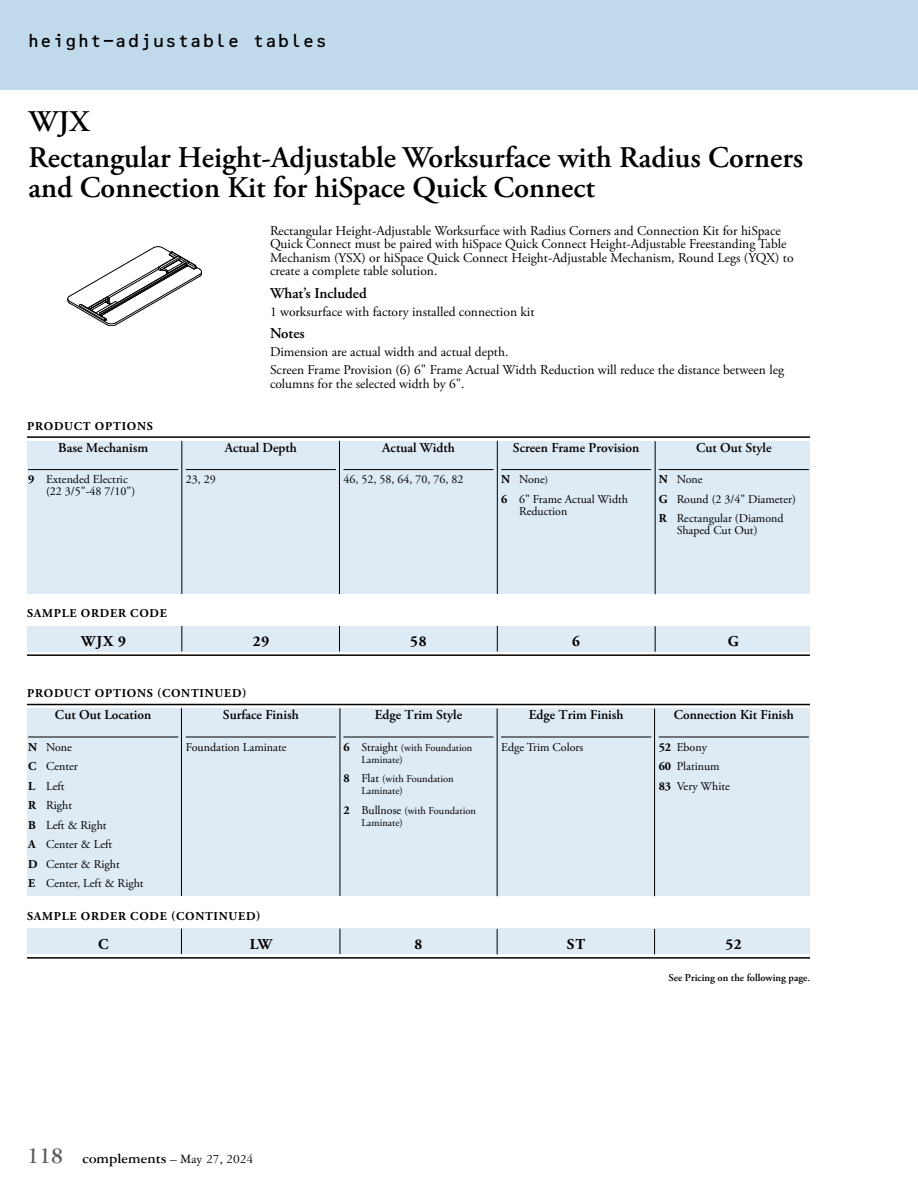
<style>
.page{position:relative;width:918px;height:1188px;background:#fff}
.page>*{position:absolute;margin:0;border:0;box-sizing:border-box;transform-origin:0 0}
.t1{font:600 30px/36px "Adobe Garamond Pro";color:#000}
.t2{font:18px "OCRB Std";letter-spacing:-.025em;color:#000}
.t3{font:700 15px "Garamond Three";color:#000}
.t4{font:600 15px "Adobe Garamond Pro";color:#000}
.t5{font:700 15px "Adobe Garamond Pro";letter-spacing:.05em;color:#000}
.t6{font:13.5px/13.5px "Adobe Garamond Pro";color:#000}
.t7{font:600 13.5px "Adobe Garamond Pro";color:#000}
.t8{font:12px/19.5px "Adobe Garamond Pro";color:#000}
.t9{font:700 12px "Adobe Garamond Pro";letter-spacing:.065em;color:#000}
.t10{font:10.5px/12px "Adobe Garamond Pro";color:#000}
.t11{font:600 10.5px "Adobe Garamond Pro";color:#000}
.s1{font-weight:700}
.s2{font-size:10.5px}
.s3{font-weight:700;font-size:12px}
.s4{font-size:12px}
.s5{font-size:24px;color:#58595b}
.s6{font-weight:400;font-size:13.5px}
</style>
<div class="page">
<div style="left:0;top:0;width:918px;height:90px;background:#c0daec"></div>
<svg style="left:68px;top:246px;width:134px;height:80px"></svg>
<div style="left:27px;top:708px;width:783px;height:188px;background:#deeaf4"></div>
<hr style="left:28px;top:737px;width:150px;height:1px;background:#000">
<hr style="left:186px;top:737px;width:150px;height:1px;background:#000">
<hr style="left:343px;top:737px;width:151px;height:1px;background:#000">
<hr style="left:501px;top:737px;width:150px;height:1px;background:#000">
<hr style="left:659px;top:737px;width:150px;height:1px;background:#000">
<div style="left:27px;top:441px;width:783px;height:153px;background:#deeaf4"></div>
<hr style="left:28px;top:469px;width:150px;height:1px;background:#000">
<hr style="left:186px;top:469px;width:150px;height:1px;background:#000">
<hr style="left:343px;top:469px;width:151px;height:1px;background:#000">
<hr style="left:501px;top:469px;width:150px;height:1px;background:#000">
<hr style="left:659px;top:469px;width:150px;height:1px;background:#000">
<hr style="left:27px;top:704px;width:783px;height:1px;background:#000">
<hr style="left:27px;top:436px;width:783px;height:2px;background:#000">
<hr style="left:654px;top:709px;width:1px;height:187px;background:#000">
<hr style="left:497px;top:709px;width:1px;height:187px;background:#000">
<hr style="left:655px;top:441px;width:1px;height:153px;background:#000">
<hr style="left:27px;top:957px;width:783px;height:2px;background:#000">
<hr style="left:27px;top:654px;width:783px;height:2px;background:#000">
<div style="left:27px;top:929px;width:783px;height:25px;background:#deeaf4"></div>
<div style="left:27px;top:626px;width:783px;height:25px;background:#deeaf4"></div>
<svg style="left:654px;top:929px;width:1px;height:25px"></svg>
<svg style="left:497px;top:929px;width:1px;height:25px"></svg>
<svg style="left:655px;top:626px;width:1px;height:26px"></svg>
<hr style="left:340px;top:708px;width:1px;height:188px;background:#000">
<hr style="left:497px;top:441px;width:1px;height:153px;background:#000">
<svg style="left:340px;top:929px;width:1px;height:25px"></svg>
<svg style="left:497px;top:626px;width:1px;height:25px"></svg>
<hr style="left:181px;top:708px;width:1px;height:188px;background:#000">
<hr style="left:182px;top:441px;width:1px;height:153px;background:#000">
<hr style="left:339px;top:441px;width:1px;height:153px;background:#000">
<svg style="left:181px;top:929px;width:1px;height:25px"></svg>
<svg style="left:182px;top:626px;width:1px;height:25px"></svg>
<svg style="left:339px;top:626px;width:1px;height:25px"></svg>
<h2 class="t2" style="left:27px;top:31px;width:302px">height-adjustable tables</h2>
<h1 class="t1" style="left:28px;top:104px;width:776px">WJX<br>Rectangular Height-Adjustable Worksurface with Radius Corners</h1>
<h1 class="t1" style="left:28px;top:170px;width:568px">and Connection Kit for hiSpace Quick Connect</h1>
<p class="t6" style="left:270px;top:224px;width:525px">Rectangular Height-Adjustable Worksurface with Radius Corners and Connection Kit for hiSpace Quick Connect must be paired with hiSpace Quick Connect Height-Adjustable Freestanding Table Mechanism (YSX) or hiSpace Quick Connect Height-Adjustable Mechanism, Round Legs (YQX) to create a complete table solution.</p>
<p class="t4" style="left:270px;top:284px;width:98px">What’s Included</p>
<p class="t6" style="left:270px;top:305px;width:266px">1 worksurface with factory installed connection kit</p>
<p class="t4" style="left:270px;top:325px;width:36px">Notes</p>
<p class="t6" style="left:270px;top:343px;width:516px;line-height:18px">Dimension are actual width and actual depth.<br>Screen Frame Provision (6) 6" Frame Actual Width Reduction will reduce the distance between leg</p>
<p class="t6" style="left:270px;top:377px;width:196px">columns for the selected width by 6".</p>
<p class="t9" style="left:27px;top:419px;width:127px">PRODUCT OPTIONS</p>
<p class="t7" style="left:58px;top:440px;width:90px">Base Mechanism</p>
<p class="t8" style="left:46px;top:474px;width:91px;line-height:12px;text-indent:-18px"><span class="s1">9</span> Extended Electric (22 3/5"-48 7/10")</p>
<p class="t8" style="left:186px;top:470px;width:32px">23, 29</p>
<p class="t7" style="left:225px;top:440px;width:74px">Actual Depth</p>
<p class="t9" style="left:27px;top:607px;width:141px">SAMPLE ORDER CODE</p>
<p class="t7" style="left:382px;top:440px;width:74px">Actual Width</p>
<p class="t8" style="left:343px;top:470px;width:122px">46, 52, 58, 64, 70, 76, 82</p>
<p class="t7" style="left:513px;top:440px;width:128px">Screen Frame Provision</p>
<p class="t8" style="left:501px;top:470px;width:128px"><span class="s1">N</span> None<span class="s2">)<br></span><span class="s1">6</span> 6" Frame Actual Width</p>
<p class="t8" style="left:519px;top:502px;width:50px">Reduction</p>
<p class="t7" style="left:696px;top:440px;width:77px">Cut Out Style</p>
<p class="t8" style="left:659px;top:470px;width:139px"><span class="s1">N</span> None<br><span class="s1">G</span> Round (2 3/4" Diameter)<br><span class="s1">R</span> Rectangular (Diamond</p>
<p class="t8" style="left:677px;top:521px;width:82px">Shaped Cut Out)</p>
<p class="t5" style="left:81px;top:633px;width:47px">WJX 9</p>
<p class="t5" style="left:253px;top:633px;width:18px">29</p>
<p class="t5" style="left:410px;top:633px;width:18px">58</p>
<p class="t5" style="left:572px;top:633px;width:9px">6</p>
<p class="t5" style="left:728px;top:633px;width:13px">G</p>
<p class="t9" style="left:27px;top:687px;width:221px">PRODUCT OPTIONS (CONTINUED)</p>
<p class="t7" style="left:55px;top:707px;width:98px">Cut Out Location</p>
<p class="t8" style="left:28px;top:738px;width:117px"><span class="s1">N</span> None<br><span class="s1">C</span> Center<br><span class="s1">L</span> Left<br><span class="s1">R</span> Right<br><span class="s1">B</span> Left &amp; Right<br><span class="s1">A</span> Center &amp; Left<br><span class="s1">D</span> Center &amp; Right<br><span class="s1">E</span> Center, Left &amp; Right</p>
<p class="t7" style="left:223px;top:707px;width:77px">Surface Finish</p>
<p class="t8" style="left:186px;top:738px;width:102px">Foundation Laminate</p>
<p class="t9" style="left:27px;top:909px;width:235px">SAMPLE ORDER CODE (CONTINUED)</p>
<p class="t7" style="left:375px;top:707px;width:89px">Edge Trim Style</p>
<p class="t10" style="left:361px;top:742px;width:113px;text-indent:-18px"><span class="s3">6</span> <span class="s4">Straight</span> (with Foundation<br>Laminate)</p>
<p class="t10" style="left:361px;top:773px;width:94px;text-indent:-18px"><span class="s3">8</span> <span class="s4">Flat</span> (with Foundation<br>Laminate)</p>
<p class="t10" style="left:361px;top:805px;width:116px;text-indent:-18px"><span class="s3">2</span> <span class="s4">Bullnose</span> (with Foundation<br>Laminate)</p>
<p class="t7" style="left:529px;top:707px;width:96px">Edge Trim Finish</p>
<p class="t8" style="left:501px;top:738px;width:84px">Edge Trim Colors</p>
<p class="t7" style="left:674px;top:707px;width:122px">Connection Kit Finish</p>
<p class="t8" style="left:659px;top:738px;width:73px"><span class="s1">52</span> Ebony<br><span class="s1">60</span> Platinum<br><span class="s1">83</span> Very White</p>
<p class="t5" style="left:98px;top:935px;width:12px">C</p>
<p class="t5" style="left:250px;top:935px;width:24px">LW</p>
<p class="t5" style="left:415px;top:935px;width:9px">8</p>
<p class="t5" style="left:567px;top:935px;width:20px">ST</p>
<p class="t5" style="left:725px;top:935px;width:18px">52</p>
<p class="t3" style="left:27px;top:1150px;width:228px"><span class="s5">118</span> complements <span class="s6">– May 27, 2024</span></p>
<p class="t11" style="left:668px;top:971px;width:143px">See Pricing on the following page.</p>
</div>
